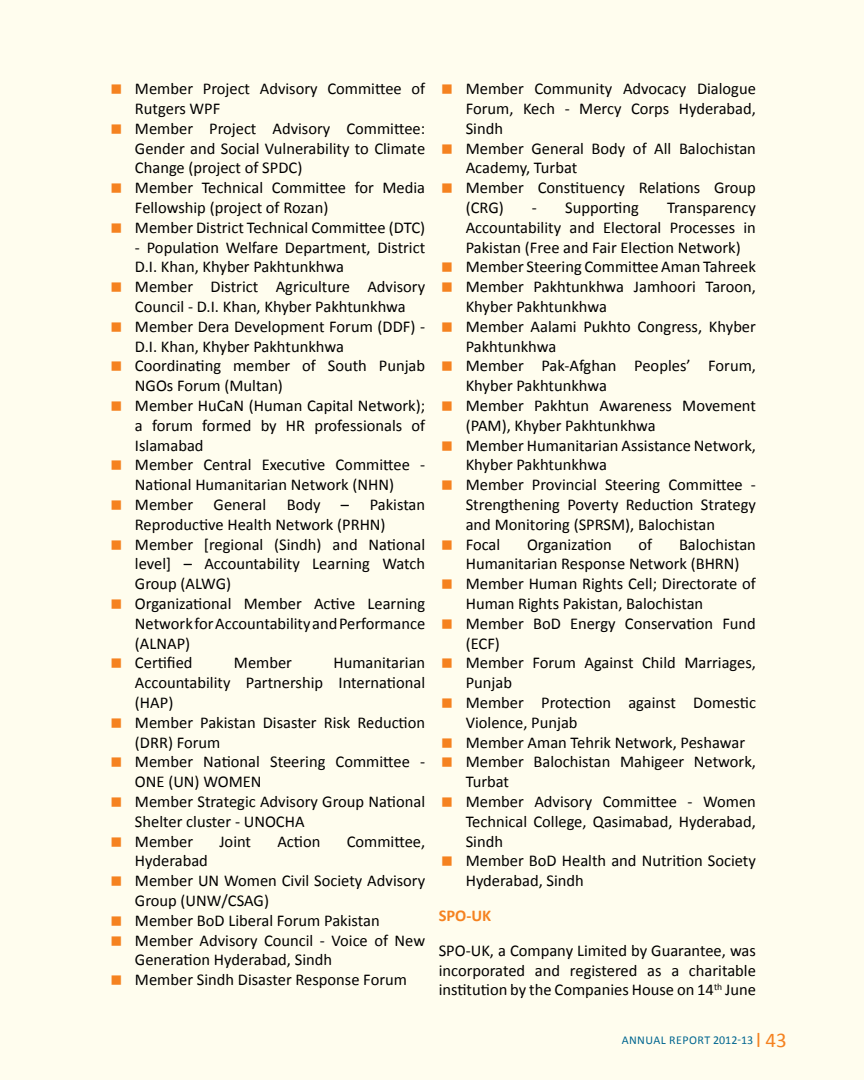
<style>
.page{position:relative;width:864px;height:1080px;background:#fffdee}
.page>*{position:absolute;margin:0;border:0;box-sizing:border-box;transform-origin:0 0}
.t1{font:16.5px/19.8px "Calibri";color:#000}
.t2{font:700 16.5px "Calibri";color:#f58220}
.t3{font:12px "Calibri";letter-spacing:.04em;color:#006690}
.s1{font-size:21px;color:#f58220}
</style>
<div class="page">
<p class="t1" style="left:135px;top:79px;width:292px">Member Project Advisory Committee of Rutgers WPF<br>Member Project Advisory Committee:<br>Gender and Social Vulnerability to Climate Change (project of SPDC)<br>Member Technical Committee for Media Fellowship (project of Rozan)<br>Member District Technical Committee (DTC)</p>
<p class="t1" style="left:135px;top:237px;width:292px">- Population Welfare Department, District<br>D.I. Khan, Khyber Pakhtunkhwa<br>Member District Agriculture Advisory<br>Council - D.I. Khan, Khyber Pakhtunkhwa<br>Member Dera Development Forum (DDF) -<br>D.I. Khan, Khyber Pakhtunkhwa<br>Coordinating member of South Punjab<br>NGOs Forum (Multan)<br>Member HuCaN (Human Capital Network); a forum formed by HR professionals of<br>Islamabad<br>Member Central Executive Committee -<br>National Humanitarian Network (NHN)<br>Member General Body – Pakistan<br>Reproductive Health Network (PRHN)<br>Member [regional (Sindh) and National level] – Accountability Learning Watch<br>Group (ALWG)<br>Organizational Member Active Learning<br>Network for Accountability and Performance (ALNAP)<br>Certified</p>
<p class="t1" style="left:234px;top:653px;width:60px">Member</p>
<p class="t1" style="left:135px;top:653px;width:292px;text-indent:198px">Humanitarian<br>Accountability Partnership International (HAP)<br>Member Pakistan Disaster Risk Reduction (DRR) Forum<br>Member National Steering Committee -<br>ONE (UN) WOMEN<br>Member Strategic Advisory Group National<br>Shelter cluster - UNOCHA<br>Member</p>
<p class="t1" style="left:219px;top:831px;width:33px">Joint</p>
<p class="t1" style="left:277px;top:831px;width:45px">Action</p>
<p class="t1" style="left:347px;top:831px;width:80px">Committee,</p>
<p class="t1" style="left:135px;top:851px;width:292px">Hyderabad<br>Member UN Women Civil Society Advisory<br>Group (UNW/CSAG)<br>Member BoD Liberal Forum Pakistan<br>Member Advisory Council - Voice of New<br>Generation Hyderabad, Sindh<br>Member Sindh Disaster Response Forum</p>
<p class="t1" style="left:466px;top:79px;width:292px">Member Community Advocacy Dialogue<br>Forum, Kech - Mercy Corps Hyderabad,<br>Sindh<br>Member General Body of All Balochistan<br>Academy, Turbat<br>Member Constituency Relations Group (CRG)</p>
<p class="t1" style="left:532px;top:198px;width:108px">- Supporting</p>
<p class="t1" style="left:466px;top:198px;width:292px;text-indent:201px">Transparency<br>Accountability and Electoral Processes in<br>Pakistan (Free and Fair Election Network)<br>Member Steering Committee Aman Tahreek<br>Member Pakhtunkhwa Jamhoori Taroon,<br>Khyber Pakhtunkhwa<br>Member Aalami Pukhto Congress, Khyber<br>Pakhtunkhwa<br>Member Pak-Afghan Peoples’ Forum,<br>Khyber Pakhtunkhwa<br>Member Pakhtun Awareness Movement (PAM), Khyber Pakhtunkhwa<br>Member Humanitarian Assistance Network,<br>Khyber Pakhtunkhwa<br>Member Provincial Steering Committee -<br>Strengthening Poverty Reduction Strategy and Monitoring (SPRSM), Balochistan<br>Focal</p>
<p class="t1" style="left:527px;top:534px;width:86px">Organization</p>
<p class="t1" style="left:639px;top:534px;width:15px">of</p>
<p class="t1" style="left:466px;top:534px;width:292px;text-indent:213px">Balochistan<br>Humanitarian Response Network (BHRN)<br>Member Human Rights Cell; Directorate of<br>Human Rights Pakistan, Balochistan<br>Member BoD Energy Conservation Fund (ECF)<br>Member Forum Against Child Marriages,<br>Punjab<br>Member Protection against Domestic<br>Violence, Punjab<br>Member Aman Tehrik Network, Peshawar<br>Member Balochistan Mahigeer Network,<br>Turbat<br>Member Advisory Committee - Women<br>Technical College, Qasimabad, Hyderabad,<br>Sindh<br>Member BoD Health and Nutrition Society<br>Hyderabad, Sindh</p>
<p class="t2" style="left:439px;top:905px;width:54px">SPO-UK</p>
<p class="t1" style="left:439px;top:940px;width:319px;text-align:justify">SPO-UK, a Company Limited by Guarantee, was incorporated and registered as a charitable institution by the Companies House on 14<sup>th</sup> June</p>
<p class="t3" style="left:622px;top:1032px;width:167px">annual report 2012-13 <span class="s1">l 43</span></p>
</div>
